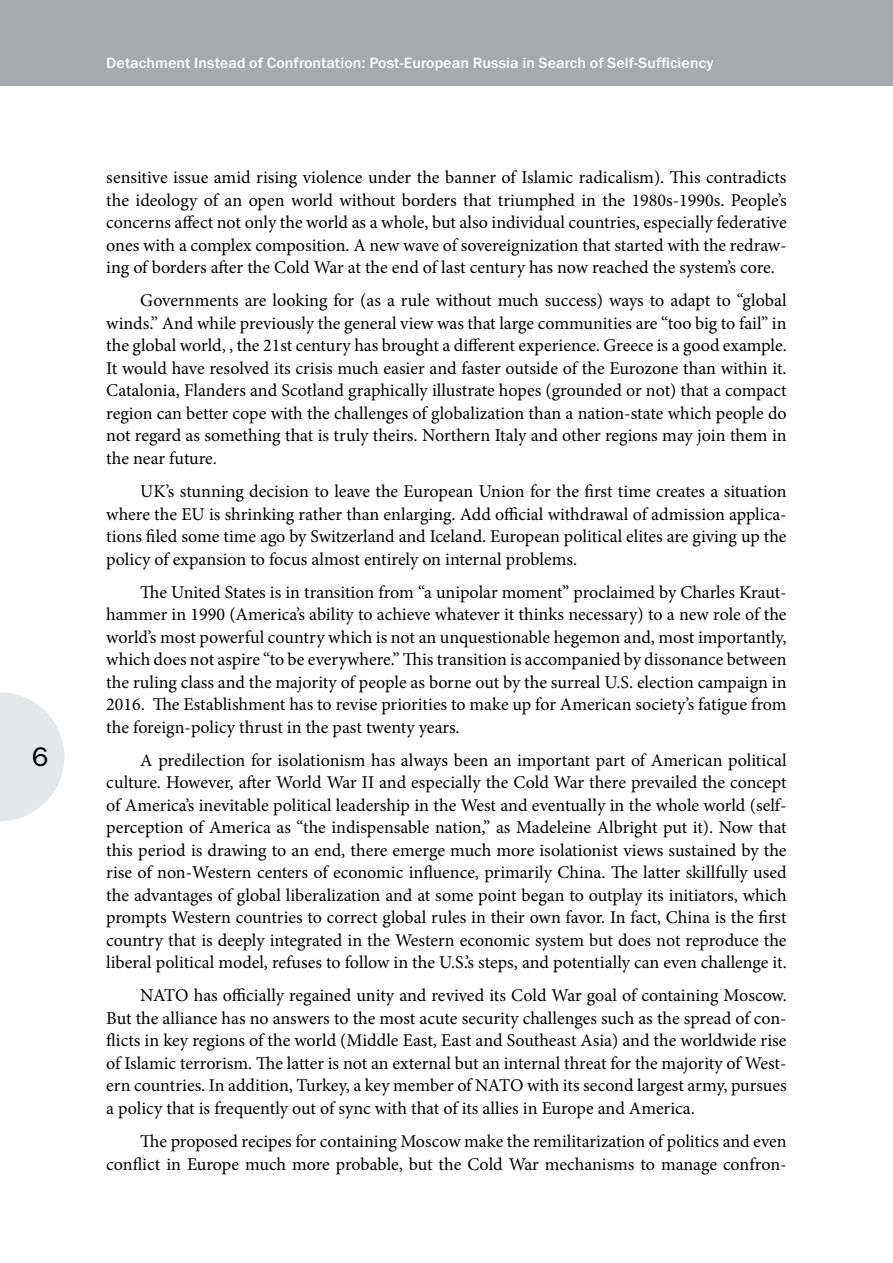
<style>
.page{position:relative;width:893px;height:1263px;background:#fff}
.page>*{position:absolute;margin:0;border:0;box-sizing:border-box;transform-origin:0 0}
.t1{font:27px "Franklin Gothic Book ITC";color:#000}
.t2{font:18px/22.5px "Minion Pro";letter-spacing:-.005em;color:#000;text-align:justify}
.t3{font:15px "Franklin Gothic Medium ITC";letter-spacing:.005em;color:#fff}
</style>
<div class="page">
<div style="left:0;top:0;width:893px;height:85px;background:#a7a9ac"></div>
<svg style="left:0;top:692px;width:64px;height:129px"></svg>
<h1 class="t1" style="left:32px;top:739px;width:18px">6</h1>
<p class="t3" style="left:106px;top:54px;width:609px">Detachment Instead of Confrontation: Post-European Russia in Search of Self-Sufficiency</p>
<p class="t2" style="left:106px;top:166px;width:682px">sensitive issue amid rising violence under the banner of Islamic radicalism). This contradicts the ideology of an open world without borders that triumphed in the 1980s-1990s. People’s concerns affect not only the world as a whole, but also individual countries, especially federative ones with a complex composition. A new wave of sovereignization that started with the redraw&shy;ing of borders after the Cold War at the end of last century has now reached the system’s core.</p>
<p class="t2" style="left:106px;top:289px;width:682px;text-indent:34px">Governments are looking for (as a rule without much success) ways to adapt to “global winds.” And while previously the general view was that large communities are “too big to fail” in the global world, , the 21st century has brought a different experience. Greece is a good example.<br>It would have resolved its crisis much easier and faster outside of the Eurozone than within it.<br>Catalonia, Flanders and Scotland graphically illustrate hopes (grounded or not) that a compact region can better cope with the challenges of globalization than a nation-state which people do not regard as something that is truly theirs. Northern Italy and other regions may join them in the near future.</p>
<p class="t2" style="left:106px;top:480px;width:682px;text-indent:34px">UK’s stunning decision to leave the European Union for the first time creates a situation where the EU is shrinking rather than enlarging. Add official withdrawal of admission applica&shy;tions filed some time ago by Switzerland and Iceland. European political elites are giving up the policy of expansion to focus almost entirely on internal problems.</p>
<p class="t2" style="left:106px;top:581px;width:682px;text-indent:34px">The United States is in transition from “a unipolar moment” proclaimed by Charles Kraut&shy;hammer in 1990 (America’s ability to achieve whatever it thinks necessary) to a new role of the world’s most powerful country which is not an unquestionable hegemon and, most importantly, which does not aspire “to be everywhere.” This transition is accompanied by dissonance between the ruling class and the majority of people as borne out by the surreal U.S. election campaign in 2016. The Establishment has to revise priorities to make up for American society’s fatigue from the foreign-policy thrust in the past twenty years.</p>
<p class="t2" style="left:106px;top:749px;width:682px;text-indent:34px">A predilection for isolationism has always been an important part of American political culture. However, after World War II and especially the Cold War there prevailed the concept of America’s inevitable political leadership in the West and eventually in the whole world (self&shy;perception of America as “the indispensable nation,” as Madeleine Albright put it). Now that this period is drawing to an end, there emerge much more isolationist views sustained by the rise of non-Western centers of economic influence, primarily China. The latter skillfully used the advantages of global liberalization and at some point began to outplay its initiators, which prompts Western countries to correct global rules in their own favor. In fact, China is the first country that is deeply integrated in the Western economic system but does not reproduce the liberal political model, refuses to follow in the U.S.’s steps, and potentially can even challenge it.</p>
<p class="t2" style="left:106px;top:984px;width:682px;text-indent:34px">NATO has officially regained unity and revived its Cold War goal of containing Moscow.<br>But the alliance has no answers to the most acute security challenges such as the spread of con&shy;flicts in key regions of the world (Middle East, East and Southeast Asia) and the worldwide rise of Islamic terrorism. The latter is not an external but an internal threat for the majority of West&shy;ern countries. In addition, Turkey, a key member of NATO with its second largest army, pursues a policy that is frequently out of sync with that of its allies in Europe and America.</p>
<p class="t2" style="left:106px;top:1130px;width:682px;text-align:right">The proposed recipes for containing Moscow make the remilitarization of politics and even conflict in Europe much more probable, but the Cold War mechanisms to manage confron-</p>
</div>
